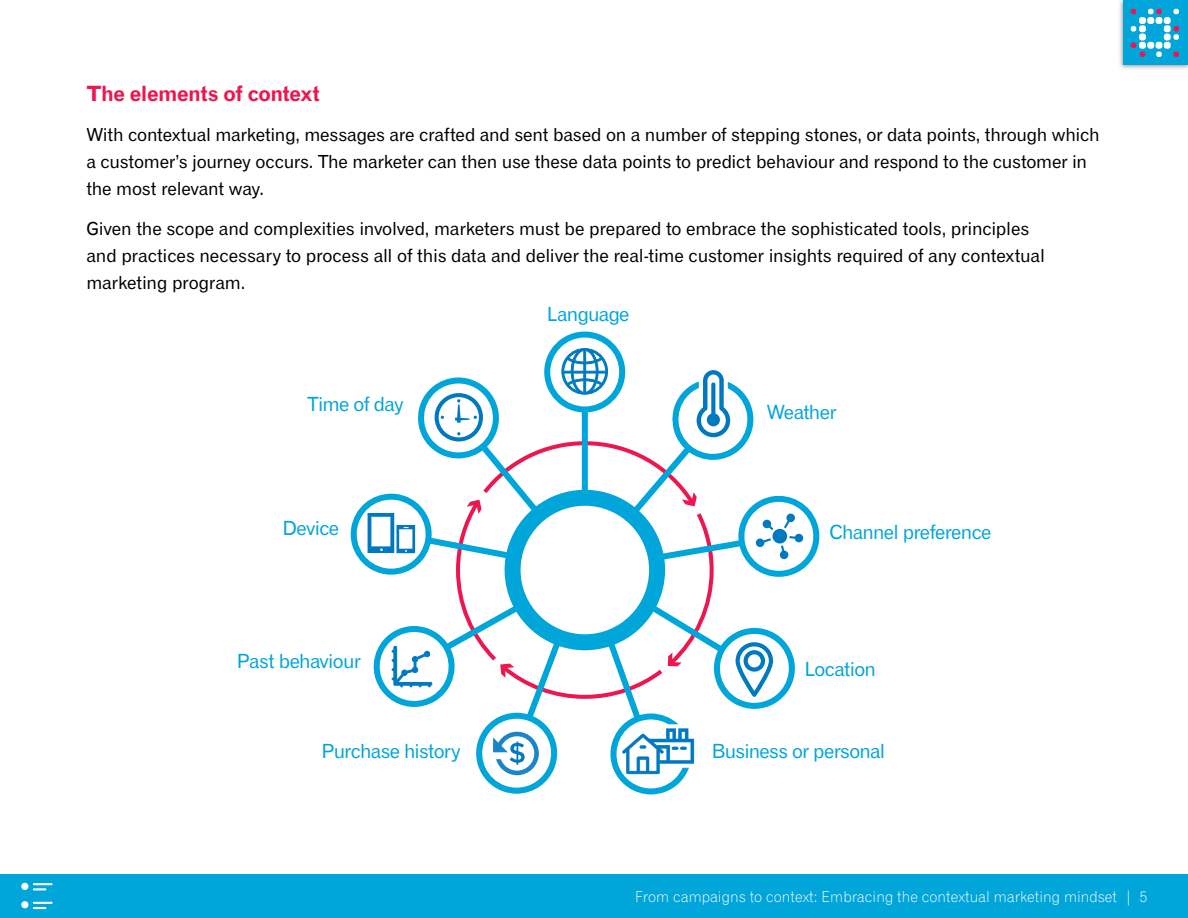
<style>
.page{position:relative;width:1188px;height:918px;background:#fff}
.page>*{position:absolute;margin:0;border:0;box-sizing:border-box;transform-origin:0 0}
.t1{font:21px "Gothic 720 BT Bold B";letter-spacing:-.025em;color:#ed174f}
.t2{font:19.5px "Gothic 720 BT Roman B";letter-spacing:-.035em;color:#00a5da}
.t3{font:18px/27px "Gothic 720 BT Roman B";letter-spacing:-.015em;color:#000}
.t4{font:15px "Gothic 720 BT Light B";color:#fff}
</style>
<div class="page">
<div style="left:0;top:875px;width:1188px;height:43px;background:#00a5da"></div>
<svg style="left:21px;top:883px;width:32px;height:26px"></svg>
<svg style="left:1119px;top:0;width:69px;height:69px"></svg>
<div style="left:1123px;top:0;width:65px;height:65px;background:#00a5da"></div>
<div style="left:1139px;top:17px;width:7px;height:7px;background:#fff;border-radius:3px"></div>
<div style="left:1147px;top:17px;width:7px;height:7px;background:#fff;border-radius:3px"></div>
<div style="left:1156px;top:17px;width:6px;height:7px;background:#fff;border-radius:3px"></div>
<div style="left:1164px;top:17px;width:7px;height:7px;background:#fff;border-radius:3px"></div>
<div style="left:1139px;top:25px;width:7px;height:7px;background:#fff;border-radius:3px"></div>
<div style="left:1164px;top:25px;width:7px;height:7px;background:#fff;border-radius:3px"></div>
<div style="left:1139px;top:34px;width:7px;height:6px;background:#fff;border-radius:3px"></div>
<div style="left:1164px;top:34px;width:7px;height:6px;background:#fff;border-radius:3px"></div>
<div style="left:1147px;top:42px;width:7px;height:7px;background:#fff;border-radius:3px"></div>
<div style="left:1156px;top:42px;width:6px;height:7px;background:#fff;border-radius:3px"></div>
<div style="left:1164px;top:42px;width:7px;height:7px;background:#fff;border-radius:3px"></div>
<svg style="left:1173px;top:9px;width:6px;height:5px"></svg>
<svg style="left:1148px;top:9px;width:14px;height:5px"></svg>
<svg style="left:1131px;top:9px;width:5px;height:5px"></svg>
<svg style="left:1131px;top:26px;width:5px;height:6px"></svg>
<svg style="left:1173px;top:26px;width:6px;height:14px"></svg>
<svg style="left:1173px;top:52px;width:6px;height:5px"></svg>
<svg style="left:1156px;top:52px;width:6px;height:5px"></svg>
<svg style="left:1131px;top:43px;width:14px;height:14px"></svg>
<svg style="left:350px;top:332px;width:470px;height:462px"></svg>
<img style="left:525px;top:510px;width:120px;height:120px;border-radius:60px">
<p class="t1" style="left:86px;top:81px;width:235px">The elements of context</p>
<p class="t3" style="left:86px;top:121px;width:1015px">With contextual marketing, messages are crafted and sent based on a number of stepping stones, or data points, through which a customer’s journey occurs. The marketer can then use these data points to predict behaviour and respond to the customer in the most relevant way.</p>
<p class="t3" style="left:86px;top:215px;width:960px">Given the scope and complexities involved, marketers must be prepared to embrace the sophisticated tools, principles and practices necessary to process all of this data and deliver the real-time customer insights required of any contextual marketing program.</p>
<p class="t2" style="left:547px;top:302px;width:84px">Language</p>
<p class="t2" style="left:307px;top:392px;width:98px">Time of day</p>
<p class="t2" style="left:283px;top:516px;width:58px">Device</p>
<p class="t2" style="left:237px;top:649px;width:125px">Past behaviour</p>
<p class="t2" style="left:767px;top:400px;width:71px">Weather</p>
<p class="t2" style="left:829px;top:520px;width:164px">Channel preference</p>
<p class="t2" style="left:805px;top:657px;width:73px">Location</p>
<p class="t2" style="left:322px;top:739px;width:141px">Purchase history</p>
<p class="t2" style="left:712px;top:739px;width:175px">Business or personal</p>
<p class="t4" style="left:635px;top:888px;width:514px">From campaigns to context: Embracing the contextual marketing mindset | 5</p>
</div>
